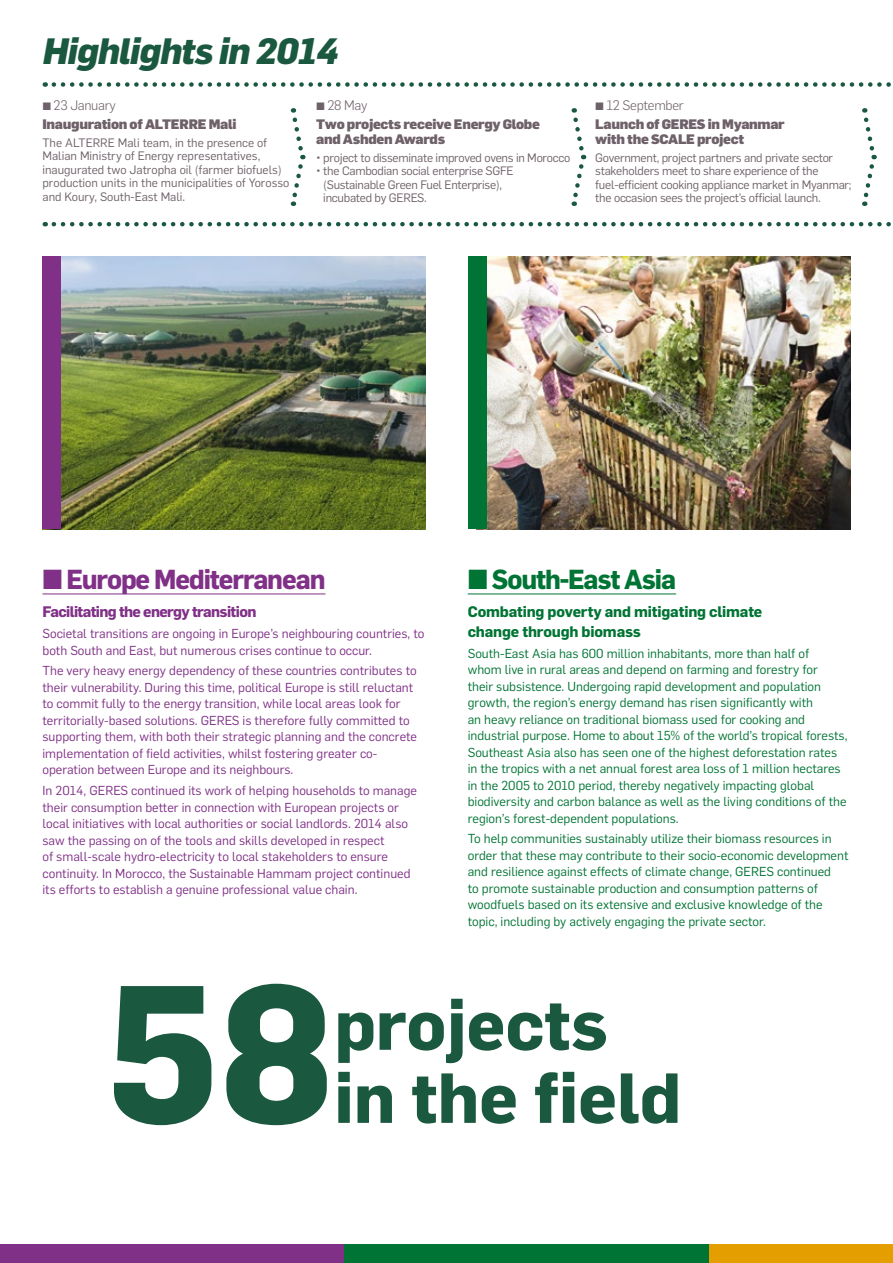
<style>
.page{position:relative;width:893px;height:1263px;background:#fff}
.page>*{position:absolute;margin:0;border:0;box-sizing:border-box;transform-origin:0 0}
.t1{font:700 191.85px "Flama";color:#1b5840}
.t2{font:700 69.3px/73.1px "Flama";color:#1b5840}
.t3{font:italic 800 36px "Flama";letter-spacing:-.03em;color:#1b5840}
.t4{font:700 27px "Flama";letter-spacing:-.04em;color:#803187}
.t5{font:700 27px "Flama";letter-spacing:-.04em;color:#007434}
.t6{font:700 15px/19.5px "Flama";letter-spacing:-.01em;color:#007434}
.t7{font:700 15px "Flama";letter-spacing:-.04em;color:#803187}
.t8{font:900 13.5px/15px "Flama";letter-spacing:-.02em;color:#6e6169}
.t9{font:300 13.5px "Flama";letter-spacing:-.02em;color:#6e6169}
.t10{font:12.75px/16.5px "Flama";color:#007434}
.t11{font:12.75px/16.5px "Flama";color:#803187}
.t12{font:12px/13.5px "Flama";letter-spacing:-.02em;color:#6e6169}
.t13{font:12px/13.5px "Flama";color:#6e6169}
</style>
<div class="page">
<hr style="left:468px;top:594px;width:208px;height:1px;background:#007434">
<div style="left:0;top:1244px;width:344px;height:19px;background:#803187"></div>
<div style="left:709px;top:1244px;width:184px;height:19px;background:#e49e00"></div>
<div style="left:344px;top:1244px;width:365px;height:19px;background:#007434"></div>
<hr style="left:43px;top:594px;width:282px;height:1px;background:#803187">
<img style="left:61px;top:256px;width:364px;height:273px">
<img style="left:486px;top:256px;width:364px;height:273px">
<svg style="left:290px;top:108px;width:16px;height:98px"></svg>
<svg style="left:571px;top:108px;width:16px;height:98px"></svg>
<svg style="left:862px;top:108px;width:15px;height:98px"></svg>
<div style="left:43px;top:256px;width:18px;height:273px;background:#803187"></div>
<div style="left:468px;top:256px;width:18px;height:273px;background:#007434"></div>
<svg style="left:54px;top:82px;width:837px;height:5px"></svg>
<svg style="left:54px;top:222px;width:837px;height:4px"></svg>
<h3 class="t3" style="left:43px;top:25px;width:297px">Highlights in 2014</h3>
<p class="t9" style="left:43px;top:96px;width:75px">▪ 23 January</p>
<p class="t8" style="left:43px;top:116px;width:196px">Inauguration of ALTERRE Mali</p>
<p class="t13" style="left:43px;top:135px;width:248px">The ALTERRE Mali team, in the presence of Malian Ministry of Energy representatives, inaugurated two Jatropha oil (farmer biofuels) production units in the municipalities of Yorosso and Koury, South-East Mali.</p>
<p class="t9" style="left:316px;top:96px;width:53px">▪ 28 May</p>
<p class="t8" style="left:316px;top:116px;width:225px">Two projects receive Energy Globe and Ashden Awards</p>
<p class="t12" style="left:316px;top:150px;width:256px">• project to disseminate improved ovens in Morocco</p>
<p class="t12" style="left:323px;top:164px;width:192px;text-indent:-7px">• the Cambodian social enterprise SGFE (Sustainable Green Fuel Enterprise), incubated by GERES.</p>
<p class="t9" style="left:595px;top:96px;width:90px">▪ 12 September</p>
<p class="t8" style="left:595px;top:116px;width:191px">Launch of GERES in Myanmar with the SCALE project</p>
<p class="t12" style="left:595px;top:150px;width:258px">Government, project partners and private sector stakeholders meet to share experience of the fuel-efficient cooking appliance market in Myanmar; the occasion sees the project’s official launch.</p>
<h3 class="t4" style="left:43px;top:560px;width:284px">■ Europe Mediterranean</h3>
<p class="t7" style="left:43px;top:601px;width:215px">Facilitating the energy transition</p>
<p class="t11" style="left:43px;top:625px;width:383px">Societal transitions are ongoing in Europe’s neighbouring countries, to both South and East, but numerous crises continue to occur.</p>
<p class="t11" style="left:43px;top:662px;width:376px">The very heavy energy dependency of these countries contributes to their vulnerability. During this time, political Europe is still reluctant to commit fully to the energy transition, while local areas look for territorially-based solutions. GERES is therefore fully committed to supporting them, with both their strategic planning and the concrete implementation of field activities, whilst fostering greater co&shy;operation between Europe and its neighbours.</p>
<p class="t11" style="left:43px;top:782px;width:376px">In 2014, GERES continued its work of helping households to manage their consumption better in connection with European projects or local initiatives with local authorities or social landlords. 2014 also saw the passing on of the tools and skills developed in respect<br>of small-scale hydro-electricity to local stakeholders to ensure continuity. In Morocco, the Sustainable Hammam project continued its efforts to establish a genuine professional value chain.</p>
<h3 class="t5" style="left:468px;top:560px;width:210px">■ South-East Asia</h3>
<p class="t6" style="left:468px;top:601px;width:296px">Combating poverty and mitigating climate change through biomass</p>
<p class="t10" style="left:468px;top:644px;width:381px">South-East Asia has 600 million inhabitants, more than half of<br>whom live in rural areas and depend on farming and forestry for<br>their subsistence. Undergoing rapid development and population growth, the region’s energy demand has risen significantly with<br>an heavy reliance on traditional biomass used for cooking and industrial purpose. Home to about 15% of the world’s tropical forests, Southeast Asia also has seen one of the highest deforestation rates in the tropics with a net annual forest area loss of 1 million hectares in the 2005 to 2010 period, thereby negatively impacting global biodiversity and carbon balance as well as the living conditions of the region’s forest-dependent populations.</p>
<p class="t10" style="left:468px;top:830px;width:382px">To help communities sustainably utilize their biomass resources in order that these may contribute to their socio-economic development and resilience against effects of climate change, GERES continued<br>to promote sustainable production and consumption patterns of woodfuels based on its extensive and exclusive knowledge of the topic, including by actively engaging the private sector.</p>
<h1 class="t1" style="left:105px;top:915px;width:231px">58</h1>
<h2 class="t2" style="left:334px;top:983px;width:348px">projects in the field</h2>
</div>
